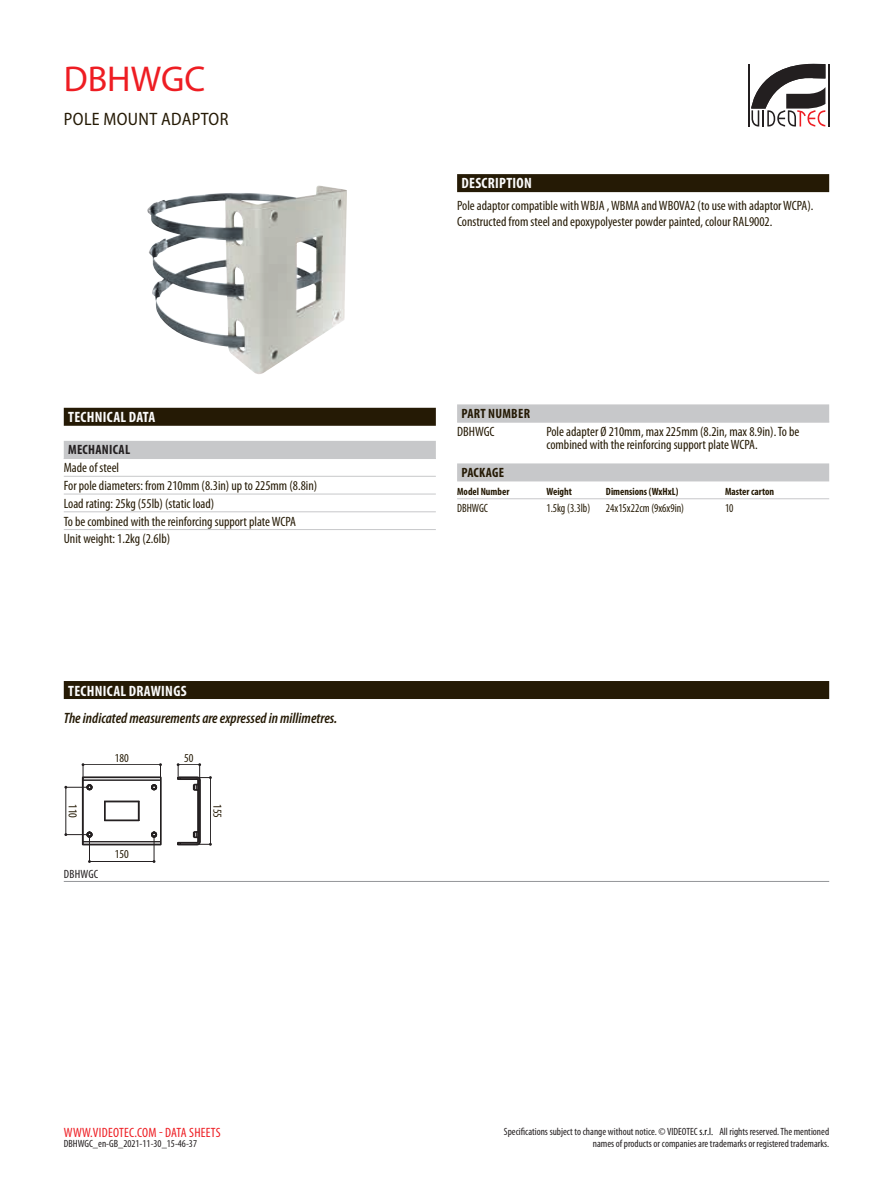
<style>
.page{position:relative;width:893px;height:1191px;background:#fff}
.page>*{position:absolute;margin:0;border:0;box-sizing:border-box;transform-origin:0 0}
.t1{font:36px "Myriad Pro";color:#ee1d23}
.t2{font:semi-condensed 18px "Myriad Pro";letter-spacing:.02em;color:#251a05}
.t3{font:italic 600 condensed 15px "Myriad Pro";color:#251a05}
.t4{font:700 condensed 15px "Myriad Pro";letter-spacing:.02em;color:#fcfcfc}
.t5{font:condensed 13.5px/17.7px "Myriad Pro";color:#251a05}
.t6{font:condensed 13.5px "Myriad Pro";letter-spacing:.02em;color:#ee1d23}
.t7{font:700 condensed 13.5px "Myriad Pro";letter-spacing:.02em;color:#251a05}
.t8{font:700 condensed 13.5px "Myriad Pro";letter-spacing:.02em;color:#231f20}
.t9{font:condensed 12.15px "Myriad Pro";color:#251a05}
.t10{font:condensed 12px "Myriad Pro";color:#251a05;scale:.93 1}
.t11{font:condensed 12px "Myriad Pro";letter-spacing:.02em;color:#231f20}
.t12{font:condensed 10.5px/12.6px "Myriad Pro";color:#231f20;text-align:right}
.t13{font:700 condensed 10.5px "Myriad Pro";color:#251a05}
.s1{color:#000}
</style>
<div class="page">
<hr style="left:748px;top:64px;width:2px;height:62px;background:#231f20">
<hr style="left:828px;top:64px;width:1px;height:62px;background:#231f20">
<svg style="left:751px;top:64px;width:74px;height:63px"></svg>
<img style="left:147px;top:185px;width:200px;height:189px">
<div style="left:457px;top:174px;width:372px;height:18px;background:#251a05"></div>
<div style="left:64px;top:408px;width:372px;height:18px;background:#251a05"></div>
<div style="left:64px;top:441px;width:372px;height:18px;background:#c7c8ca"></div>
<hr style="left:64px;top:476px;width:372px;height:1px;background:#c7c8ca">
<hr style="left:64px;top:494px;width:372px;height:1px;background:#c7c8ca">
<hr style="left:64px;top:511px;width:372px;height:1px;background:#c7c8ca">
<hr style="left:64px;top:529px;width:372px;height:1px;background:#c7c8ca">
<div style="left:457px;top:404px;width:372px;height:18px;background:#c7c8ca"></div>
<hr style="left:457px;top:422px;width:372px;height:1px;background:#c7c8ca">
<div style="left:457px;top:463px;width:372px;height:18px;background:#c7c8ca"></div>
<hr style="left:457px;top:498px;width:372px;height:1px;background:#c7c8ca">
<div style="left:64px;top:681px;width:765px;height:18px;background:#251a05"></div>
<svg style="left:177px;top:763px;width:35px;height:82px"></svg>
<svg style="left:64px;top:763px;width:98px;height:100px"></svg>
<hr style="left:64px;top:881px;width:765px;height:1px;background:#939598">
<h1 class="t1" style="left:64px;top:59px;width:143px">DBHWGC</h1>
<h2 class="t2" style="left:64px;top:109px;width:166px">POLE MOUNT ADAPTOR</h2>
<p class="t4" style="left:68px;top:408px;width:89px">TECHNICAL DATA</p>
<p class="t8" style="left:68px;top:442px;width:63px">MECHANICAL</p>
<p class="t5" style="left:64px;top:459px;width:255px">Made of steel<br>For pole diameters: from 210mm (8.3in) up to 225mm (8.8in)<br>Load rating: 25kg (55lb) (static load)<br>To be combined with the reinforcing support plate WCPA<br>Unit weight: 1.2kg (2.6lb)</p>
<p class="t4" style="left:68px;top:682px;width:120px">TECHNICAL DRAWINGS</p>
<p class="t3" style="left:64px;top:710px;width:275px">The indicated measurements are expressed in millimetres.</p>
<p class="t9" style="left:115px;top:751px;width:16px">180</p>
<p class="t9" style="left:184px;top:751px;width:11px">50</p>
<p class="t9" style="left:79px;top:804px;width:16px;rotate:90deg">110</p>
<p class="t9" style="left:224px;top:804px;width:16px;rotate:90deg">155</p>
<p class="t11" style="left:64px;top:867px;width:36px">DBHWGC</p>
<p class="t9" style="left:115px;top:848px;width:16px">150</p>
<p class="t4" style="left:461px;top:175px;width:72px">DESCRIPTION</p>
<p class="t5" style="left:457px;top:198px;width:358px;line-height:16.2px">Pole adaptor compatible with WBJA , WBMA and WBOVA2 (to use with adaptor WCPA).<br>Constructed from steel and epoxypolyester powder painted, colour RAL9002.</p>
<p class="t7" style="left:461px;top:406px;width:70px">PART NUMBER</p>
<p class="t5" style="left:457px;top:422px;width:39px">DBHWGC</p>
<p class="t5" style="left:546px;top:425px;width:255px;line-height:13.5px">Pole adapter Ø 210mm, max 225mm (8.2in, max 8.9in). To be combined with the reinforcing support plate WCPA.</p>
<p class="t7" style="left:461px;top:465px;width:44px">PACKAGE</p>
<p class="t13" style="left:457px;top:485px;width:54px">Model Number</p>
<p class="t13" style="left:546px;top:485px;width:27px">Weight</p>
<p class="t13" style="left:606px;top:485px;width:74px">Dimensions (WxHxL)</p>
<p class="t13" style="left:725px;top:485px;width:51px">Master carton</p>
<p class="t10" style="left:457px;top:502px;width:35px">DBHWGC</p>
<p class="t10" style="left:546px;top:502px;width:49px">1.5kg (3.3lb)</p>
<p class="t10" style="left:606px;top:502px;width:85px">24x15x22cm (9x6x9in)</p>
<p class="t10" style="left:725px;top:502px;width:11px">10</p>
<p class="t6" style="left:64px;top:1125px;width:158px">WWW.VIDEOTEC.COM - DATA SHEETS</p>
<p class="t12" style="left:504px;top:1125px;width:211px">Specifications subject to change without notice. © VIDEOTEC <span class="s1">s.r.l.</span></p>
<p class="t12" style="left:593px;top:1125px;width:238px">All rights reserved. The mentioned<br>names of products or companies are trademarks or registered trademarks.</p>
<p class="t12" style="left:64px;top:1137px;width:135px">DBHWGC_en-GB_2021-11-30_15-46-37</p>
</div>
